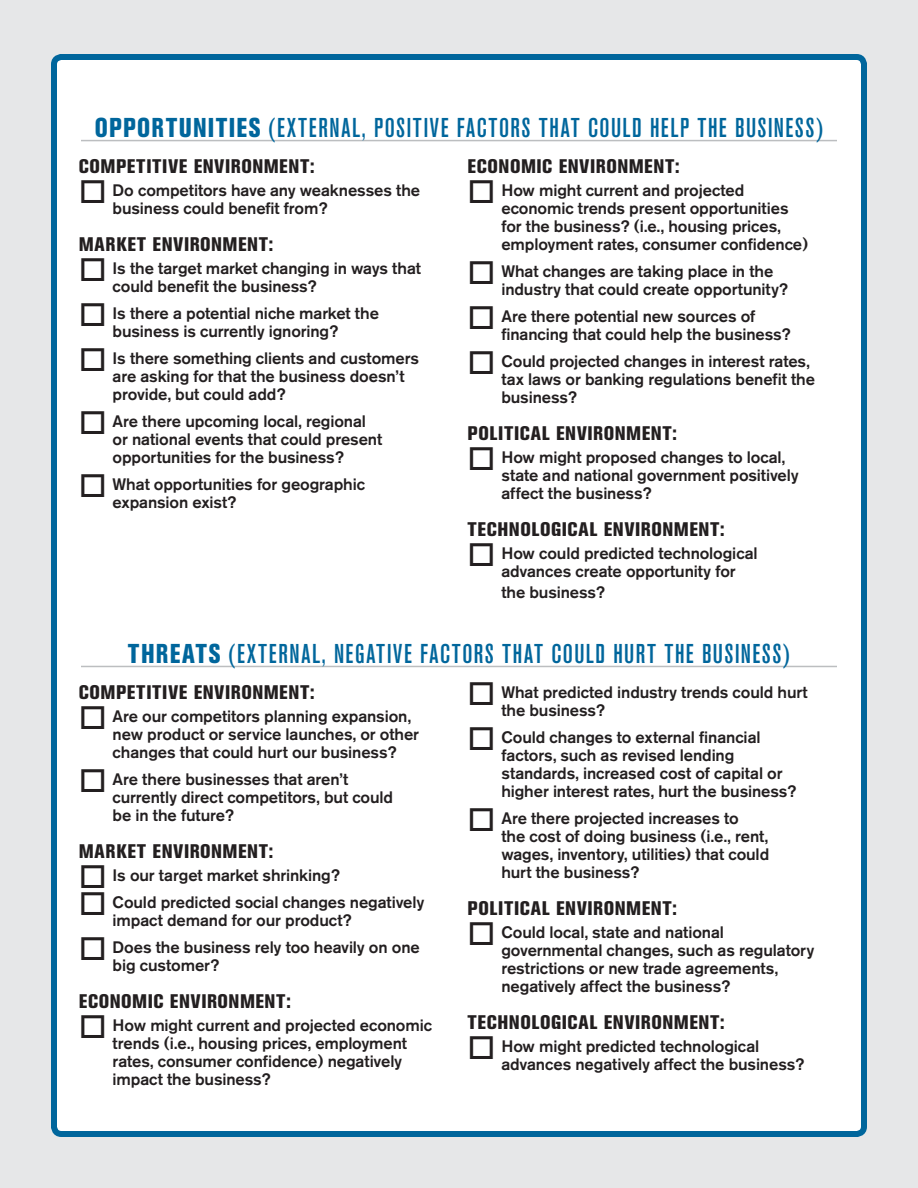
<style>
.page{position:relative;width:918px;height:1188px;background:#e6e7e8}
.page>*{position:absolute;margin:0;border:0;box-sizing:border-box;transform-origin:0 0}
.t1{font:500 condensed 27px "Akzidenz Grotesk BE";letter-spacing:.06em;color:#00669c}
.t2{font:800 condensed 19.5px "Akzidenz Grotesk BE";letter-spacing:.03em;color:#231f20}
.t3{font:500 16.5px/18px "Akzidenz Grotesk BE";letter-spacing:-.005em;color:#231f20}
.s1{font-weight:800}
</style>
<div class="page">
<div style="left:54px;top:57px;width:810px;height:1077px;background:#fff;border-radius:8px"></div>
<div style="left:51px;top:54px;width:816px;height:1083px;border:6px solid #00669c;border-radius:8px"></div>
<hr style="left:81px;top:140px;width:756px;height:1px;background:#bcbec0">
<hr style="left:81px;top:666px;width:756px;height:1px;background:#bcbec0">
<h1 class="t1" style="left:95px;top:113px;width:730px"><span class="s1">OPPORTUNITIES</span> (EXTERNAL, POSITIVE FACTORS THAT COULD HELP THE BUSINESS)</h1>
<p class="t2" style="left:79px;top:155px;width:238px">COMPETITIVE ENVIRONMENT:</p>
<p class="t3" style="left:113px;top:181px;width:309px">Do competitors have any weaknesses the business could benefit from?</p>
<p class="t2" style="left:79px;top:233px;width:196px">MARKET ENVIRONMENT:</p>
<p class="t3" style="left:113px;top:259px;width:310px">Is the target market changing in ways that could benefit the business?</p>
<p class="t3" style="left:113px;top:304px;width:268px">Is there a potential niche market the business is currently ignoring?</p>
<p class="t3" style="left:113px;top:349px;width:308px">Is there something clients and customers are asking for that the business doesn’t provide, but could add?</p>
<p class="t3" style="left:113px;top:412px;width:271px">Are there upcoming local, regional or national events that could present opportunities for the business?</p>
<p class="t3" style="left:113px;top:475px;width:254px">What opportunities for geographic expansion exist?</p>
<p class="t2" style="left:468px;top:155px;width:214px">ECONOMIC ENVIRONMENT:</p>
<p class="t3" style="left:501px;top:181px;width:308px">How might current and projected economic trends present opportunities for the business? (i.e., housing prices, employment rates, consumer confidence)</p>
<p class="t3" style="left:501px;top:262px;width:288px">What changes are taking place in the industry that could create opportunity?</p>
<p class="t3" style="left:501px;top:307px;width:291px">Are there potential new sources of financing that could help the business?</p>
<p class="t3" style="left:501px;top:352px;width:315px">Could projected changes in interest rates, tax laws or banking regulations benefit the business?</p>
<p class="t2" style="left:468px;top:422px;width:211px">POLITICAL ENVIRONMENT:</p>
<p class="t3" style="left:501px;top:448px;width:299px">How might proposed changes to local, state and national government positively affect the business?</p>
<p class="t2" style="left:468px;top:518px;width:259px">TECHNOLOGICAL ENVIRONMENT:</p>
<p class="t3" style="left:501px;top:544px;width:258px">How could predicted technological advances create opportunity for</p>
<p class="t3" style="left:501px;top:583px;width:105px">the business?</p>
<h1 class="t1" style="left:128px;top:639px;width:664px"><span class="s1">THREATS</span> (EXTERNAL, NEGATIVE FACTORS THAT COULD HURT THE BUSINESS)</h1>
<p class="t2" style="left:79px;top:681px;width:238px">COMPETITIVE ENVIRONMENT:</p>
<p class="t3" style="left:113px;top:707px;width:308px">Are our competitors planning expansion, new product or service launches, or other changes that could hurt our business?</p>
<p class="t3" style="left:113px;top:770px;width:282px">Are there businesses that aren’t currently direct competitors, but could be in the future?</p>
<p class="t2" style="left:79px;top:840px;width:196px">MARKET ENVIRONMENT:</p>
<p class="t3" style="left:113px;top:862px;width:313px;line-height:27px">Is our target market shrinking?<br>Could predicted social changes negatively</p>
<p class="t3" style="left:113px;top:907px;width:309px;line-height:27px">impact demand for our product?<br>Does the business rely too heavily on one</p>
<p class="t3" style="left:113px;top:956px;width:108px">big customer?</p>
<p class="t2" style="left:79px;top:990px;width:214px">ECONOMIC ENVIRONMENT:</p>
<p class="t3" style="left:113px;top:1016px;width:321px">How might current and projected economic trends (i.e., housing prices, employment rates, consumer confidence) negatively impact the business?</p>
<p class="t3" style="left:501px;top:683px;width:308px">What predicted industry trends could hurt the business?</p>
<p class="t3" style="left:501px;top:728px;width:297px">Could changes to external financial factors, such as revised lending standards, increased cost of capital or higher interest rates, hurt the business?</p>
<p class="t3" style="left:501px;top:809px;width:269px">Are there projected increases to<br>the cost of doing business (i.e., rent, wages, inventory, utilities) that could hurt the business?</p>
<p class="t2" style="left:468px;top:897px;width:211px">POLITICAL ENVIRONMENT:</p>
<p class="t3" style="left:501px;top:923px;width:314px">Could local, state and national governmental changes, such as regulatory restrictions or new trade agreements, negatively affect the business?</p>
<p class="t2" style="left:468px;top:1011px;width:259px">TECHNOLOGICAL ENVIRONMENT:</p>
<p class="t3" style="left:501px;top:1037px;width:305px">How might predicted technological advances negatively affect the business?</p>
</div>
